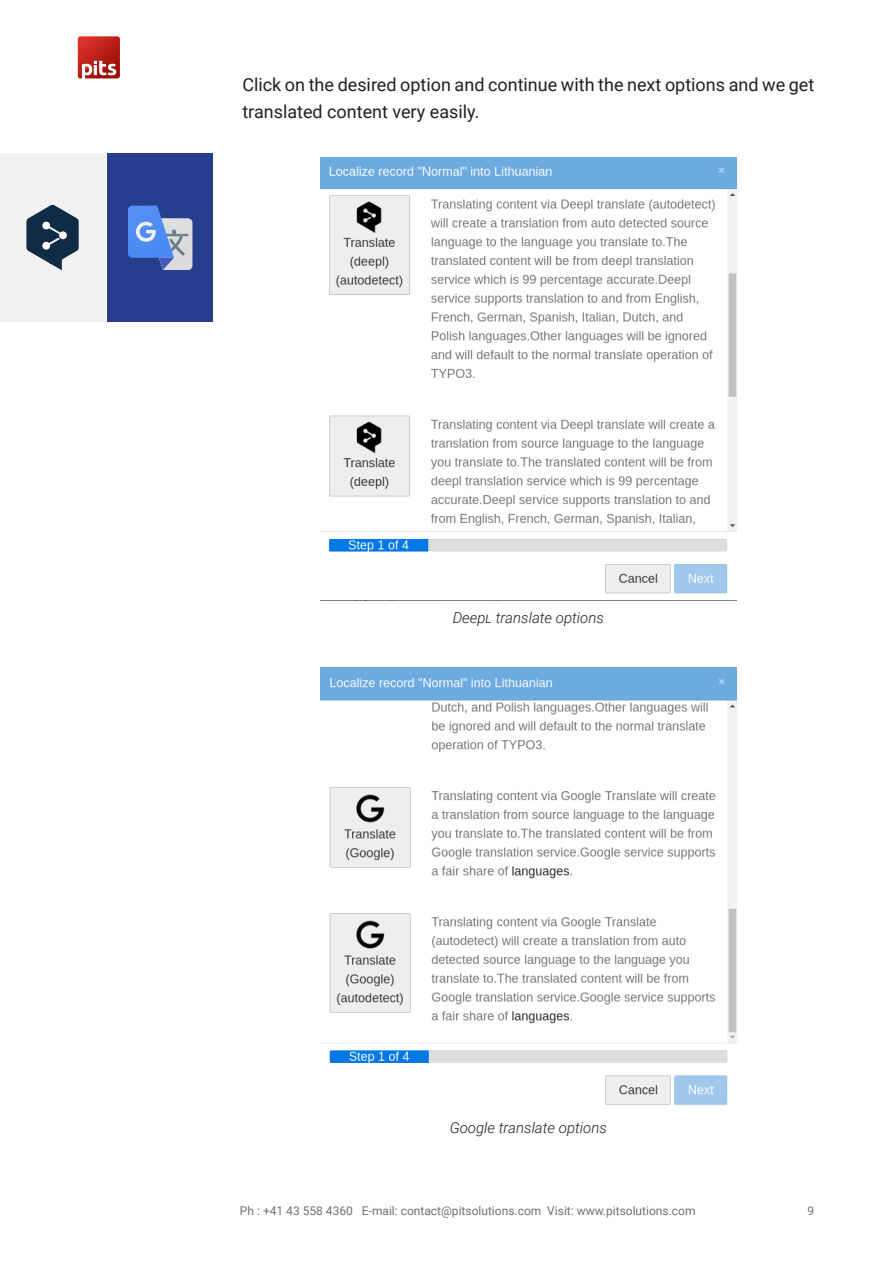
<style>
.page{position:relative;width:893px;height:1263px;background:#fff}
.page>*{position:absolute;margin:0;border:0;box-sizing:border-box;transform-origin:0 0}
.Paragraph_base{font:18px/27px "Roboto";color:#231f20}
.t1{font:italic 300 15px "Roboto";color:#231f20}
.t2{font:12px "Roboto";color:#707070}
</style>
<div class="page">
<svg style="left:78px;top:36px;width:42px;height:42px;background:#c6433b"></svg>
<div style="left:107px;top:153px;width:106px;height:169px;background:#253f8e"></div>
<svg style="left:128px;top:206px;width:64px;height:64px"></svg>
<div style="left:0;top:153px;width:105px;height:169px;background:#f1f1f1"></div>
<svg style="left:26px;top:205px;width:53px;height:65px"></svg>
<img style="left:321px;top:157px;width:415px;height:444px">
<img style="left:320px;top:668px;width:416px;height:437px">
<p class="Paragraph_base" style="left:242px;top:71px;width:573px">Click on the desired option and continue with the next options and we get translated content very easily.</p>
<p class="t1" style="left:453px;top:607px;width:153px">DeepL translate options</p>
<p class="t1" style="left:450px;top:1117px;width:159px">Google translate options</p>
<p class="t2" style="left:240px;top:1202px;width:457px">Ph : +41 43 558 4360 E-mail: contact@pitsolutions.com Visit: www.pitsolutions.com</p>
<p class="t2" style="left:808px;top:1202px;width:8px">9</p>
</div>
